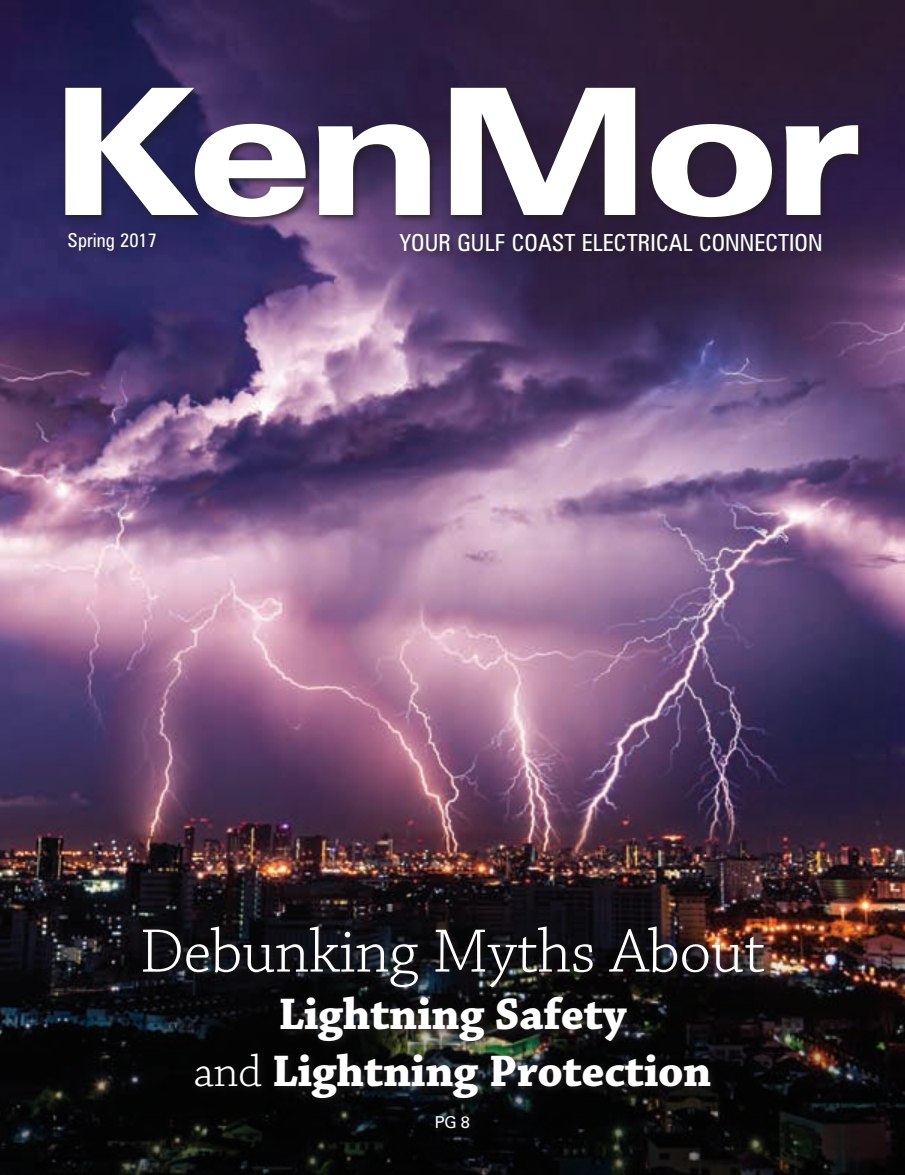
<style>
.page{position:relative;width:905px;height:1175px;background:#fff}
.page>*{position:absolute;margin:0;border:0;box-sizing:border-box;transform-origin:0 0}
.t1{font:900 expanded 176.55px "Zurich BT";letter-spacing:-.02em;color:#fff}
.KenMor_Body_Copy{font:300 64.5px "Chaparral Pro";letter-spacing:-.01em;color:#fff}
.KenMor_Body_Copy-2{font:700 46.5px "Chaparral Pro";letter-spacing:-.01em;color:#fff}
.t2{font:condensed 23.55px "Zurich BT";letter-spacing:.005em;color:#fff}
.t3{font:condensed 19.2px "Zurich BT";letter-spacing:.005em;color:#fff}
.t4{font:16.5px "Zurich BT";color:#fff}
.s1{font-weight:300}
</style>
<div class="page">
<img style="left:0;top:0;width:904px;height:948px">
<svg style="left:0;top:948px;width:904px;height:226px;background:#0e0d0d"></svg>
<div style="left:62px;top:84px;width:804px;height:141px;background:#231f20;opacity:.8"></div>
<div style="left:397px;top:230px;width:432px;height:29px;background:#231f20;opacity:.6"></div>
<div style="left:66px;top:230px;width:98px;height:29px;background:#2e285d"></div>
<div style="left:139px;top:923px;width:634px;height:184px;background:#231f20;opacity:.75"></div>
<div style="left:433px;top:1112px;width:44px;height:23px;background:#231f20;opacity:.75"></div>
<p class="t1" style="left:51px;top:48px;width:812px">KenMor</p>
<p class="t3" style="left:68px;top:229px;width:91px">Spring 2017</p>
<p class="t2" style="left:400px;top:228px;width:424px">YOUR GULF COAST ELECTRICAL CONNECTION</p>
<p class="KenMor_Body_Copy" style="left:140px;top:916px;width:626px">Debunking Myths About</p>
<p class="KenMor_Body_Copy-2" style="left:278px;top:986px;width:350px">Lightning Safety</p>
<p class="KenMor_Body_Copy-2" style="left:194px;top:1043px;width:519px"><span class="s1">and</span> Lightning Protection</p>
<p class="t4" style="left:435px;top:1111px;width:37px">PG 8</p>
</div>
